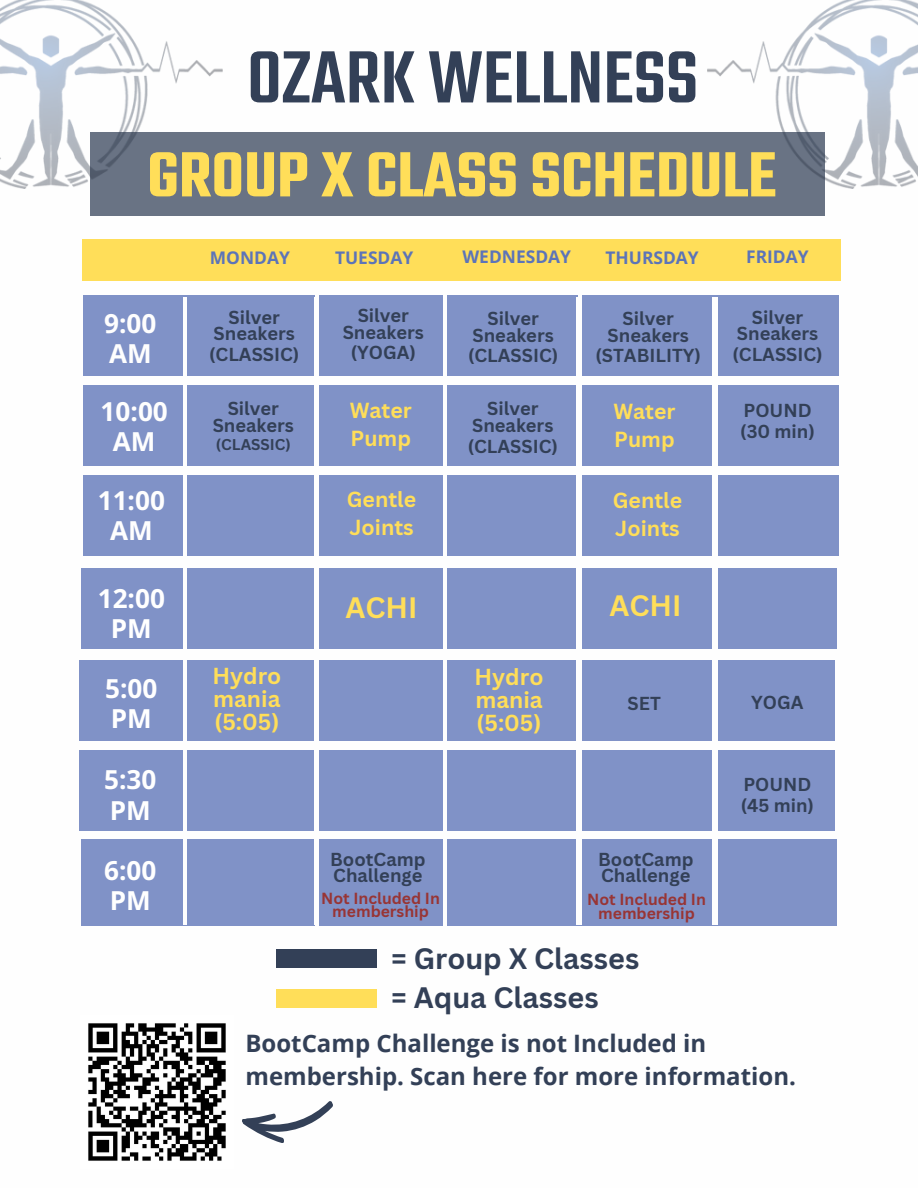
<style>
.page{position:relative;width:918px;height:1188px;background:#fff}
.page>*{position:absolute;margin:0;border:0;box-sizing:border-box;transform-origin:0 0}
.t1{font:500 81px "Teko";color:#334057}
.t2{font:600 69.45px "Teko";color:#ffde59}
.t3{font:700 28.8px "Canva Sans";color:#334057}
.t4{font:700 28.65px "Canva Sans";color:#ffde59}
.t5{font:700 26.1px/30.5px "Open Sans";color:#fff}
.t6{font:700 26.1px/30.5px "Open Sans";color:#fefefe;text-align:center}
.t7{font:700 24px/32.7px "Open Sans";color:#334057}
.t8{font:700 22.5px/23.1px "Canva Sans";color:#ffde59;text-align:justify}
.t9{font:700 21.3px/28.2px "Canva Sans";color:#ffde59}
.t10{font:700 18.3px/16.6px "Canva Sans";color:#334057;text-align:center}
.t11{font:700 17.4px "Open Sans";color:#5c74b8}
.t12{font:700 15.75px/13.8px "Canva Sans";color:#983535;text-align:center}
.t13{font:700 15.15px "Canva Sans";color:#334057}
</style>
<div class="page">
<div style="left:83px;top:239px;width:758px;height:42px;background:#ffde59"></div>
<div style="left:91px;top:133px;width:734px;height:83px;background:#697384"></div>
<img style="left:88px;top:1023px;width:138px;height:138px">
<div style="left:83px;top:385px;width:756px;height:81px;background:#8092c7"></div>
<div style="left:83px;top:475px;width:756px;height:81px;background:#8092c7"></div>
<div style="left:81px;top:568px;width:756px;height:81px;background:#8092c7"></div>
<div style="left:79px;top:660px;width:756px;height:81px;background:#8092c7"></div>
<div style="left:79px;top:750px;width:756px;height:81px;background:#8092c7"></div>
<div style="left:81px;top:839px;width:756px;height:87px;background:#8092c7"></div>
<div style="left:83px;top:295px;width:756px;height:81px;background:#8092c7"></div>
<hr style="left:314px;top:297px;width:3px;height:628px;background:#fefefe">
<hr style="left:444px;top:298px;width:3px;height:628px;background:#fefefe">
<hr style="left:576px;top:297px;width:3px;height:628px;background:#fefefe">
<hr style="left:712px;top:297px;width:3px;height:628px;background:#fefefe">
<svg style="left:242px;top:1101px;width:91px;height:42px"></svg>
<img style="left:707px;top:0;width:211px;height:188px">
<img style="left:0;top:0;width:222px;height:188px">
<hr style="left:184px;top:297px;width:3px;height:628px;background:#fefefe">
<hr style="left:316px;top:294px;width:3px;height:631px;background:#fefefe">
<hr style="left:444px;top:288px;width:3px;height:628px;background:#fefefe">
<hr style="left:578px;top:293px;width:4px;height:632px;background:#fefefe">
<hr style="left:715px;top:297px;width:3px;height:628px;background:#fefefe">
<div style="left:276px;top:949px;width:101px;height:19px;background:#334057"></div>
<div style="left:276px;top:989px;width:101px;height:19px;background:#ffde59"></div>
<h1 class="t1" style="left:247px;top:25px;width:453px">OZARK WELLNESS</h1>
<p class="t2" style="left:147px;top:130px;width:631px">GROUP X CLASS SCHEDULE</p>
<p class="t11" style="left:210px;top:245px;width:82px">MONDAY</p>
<p class="t11" style="left:335px;top:245px;width:80px">TUESDAY</p>
<h2 class="t11" style="left:463px;top:244px;width:110px">WEDNESDAY</h2>
<p class="t11" style="left:606px;top:245px;width:95px">THURSDAY</p>
<p class="t11" style="left:746px;top:244px;width:64px">FRIDAY</p>
<p class="t6" style="left:104px;top:307px;width:54px;text-align:left">9:00<br>AM</p>
<h3 class="t10" style="left:229px;top:308px;width:53px">Silver</h3>
<p class="t10" style="left:214px;top:325px;width:83px">Sneakers</p>
<p class="t10" style="left:209px;top:345px;width:92px">(CLASSIC)</p>
<h3 class="t6" style="left:101px;top:395px;width:69px">10:00<br>AM</h3>
<p class="t6" style="left:98px;top:485px;width:69px">11:00<br>AM</p>
<p class="t5" style="left:98px;top:583px;width:69px;text-align:center">12:00<br>PM</p>
<p class="t10" style="left:213px;top:400px;width:83px">Silver<br>Sneakers</p>
<h3 class="t13" style="left:216px;top:433px;width:77px">(CLASSIC)</h3>
<p class="t10" style="left:343px;top:307px;width:83px">Silver<br>Sneakers</p>
<p class="t10" style="left:351px;top:344px;width:67px">(YOGA)</p>
<p class="t10" style="left:473px;top:310px;width:83px">Silver<br>Sneakers</p>
<p class="t10" style="left:468px;top:347px;width:92px">(CLASSIC)</p>
<p class="t10" style="left:608px;top:310px;width:83px">Silver<br>Sneakers</p>
<p class="t10" style="left:595px;top:347px;width:107px">(STABILITY)</p>
<p class="t10" style="left:472px;top:400px;width:83px">Silver<br>Sneakers</p>
<p class="t10" style="left:468px;top:437px;width:92px">(CLASSIC)</p>
<p class="t9" style="left:350px;top:395px;width:64px">Water<br>Pump</p>
<p class="t9" style="left:613px;top:396px;width:64px">Water<br>Pump</p>
<p class="t9" style="left:347px;top:485px;width:71px">Gentle<br>Joints</p>
<p class="t9" style="left:613px;top:486px;width:71px">Gentle<br>Joints</p>
<p class="t4" style="left:346px;top:587px;width:74px">ACHI</p>
<p class="t4" style="left:610px;top:585px;width:74px">ACHI</p>
<p class="t10" style="left:737px;top:308px;width:83px">Silver<br>Sneakers</p>
<p class="t10" style="left:732px;top:345px;width:92px">(CLASSIC)</p>
<h6 class="t10" style="left:743px;top:402px;width:70px">POUND</h6>
<p class="t10" style="left:740px;top:422px;width:76px">(30 min)</p>
<h6 class="t5" style="left:105px;top:673px;width:54px">5:00<br>PM</h6>
<p class="t8" style="left:212px;top:664px;width:70px">Hydro mania (5:05)</p>
<h4 class="t8" style="left:475px;top:665px;width:70px">Hydro mania (5:05)</h4>
<p class="t10" style="left:628px;top:695px;width:35px">SET</p>
<p class="t10" style="left:751px;top:694px;width:54px">YOGA</p>
<h3 class="t5" style="left:104px;top:764px;width:54px">5:30<br>PM</h3>
<h6 class="t10" style="left:743px;top:776px;width:69px">POUND</h6>
<h6 class="t10" style="left:741px;top:796px;width:75px">(45 min)</h6>
<h5 class="t10" style="left:330px;top:850px;width:97px">BootCamp</h5>
<h5 class="t10" style="left:333px;top:867px;width:91px">Challenge</h5>
<p class="t12" style="left:321px;top:891px;width:120px">Not Included In membership</p>
<h3 class="t5" style="left:104px;top:854px;width:54px">6:00<br>PM</h3>
<h3 class="t10" style="left:598px;top:850px;width:97px">BootCamp</h3>
<h3 class="t10" style="left:601px;top:867px;width:91px">Challenge</h3>
<h3 class="t12" style="left:587px;top:892px;width:120px">Not Included In membership</h3>
<p class="t3" style="left:391px;top:939px;width:250px">= Group X Classes</p>
<h3 class="t3" style="left:391px;top:977px;width:209px">= Aqua Classes</h3>
<p class="t7" style="left:245px;top:1027px;width:552px">BootCamp Challenge is not Included in membership. Scan here for more information.</p>
</div>
